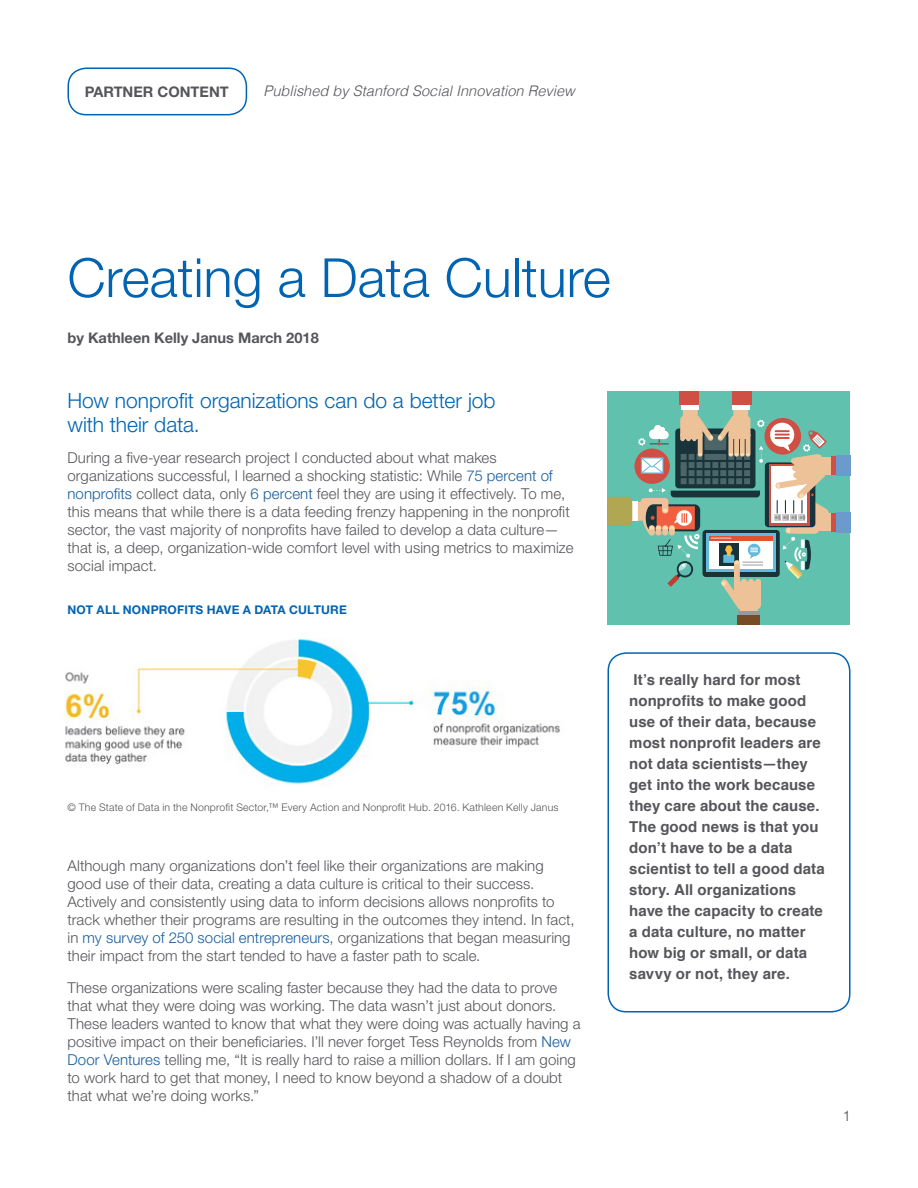
<style>
.page{position:relative;width:918px;height:1188px;background:#fff}
.page>*{position:absolute;margin:0;border:0;box-sizing:border-box;transform-origin:0 0}
.t1{font:300 54px "Helvetica Neue LT";color:#0164b2}
.Body-new{font:300 21px/24px "Helvetica Neue LT";letter-spacing:-.005em;color:#0164b2}
.Body-new-2{font:300 15px/18px "Helvetica Neue LT";letter-spacing:.005em;color:#55565a}
.Body-new-3{font:700 15px/21px "Helvetica";letter-spacing:.005em;color:#55565a}
.Body-new-4{font:700 14.7px "Helvetica Neue LT";color:#55565a}
.Body-new-5{font:italic 300 14.7px "Helvetica";color:#55565a}
.t2{font:300 14.7px "Helvetica";color:#55565a}
.Body-new-6{font:700 12px "Helvetica Neue LT";letter-spacing:.015em;color:#0164b2}
.Body-new-7{font:300 10.5px "Helvetica Neue LT";letter-spacing:.02em;color:#55565a}
.s1{color:#175d9e}
</style>
<div class="page">
<div style="left:608px;top:652px;width:242px;height:360px;border:2px solid #0164b2;border-radius:18px"></div>
<div style="left:68px;top:68px;width:179px;height:47px;border:2px solid #0164b2;border-radius:18px"></div>
<img style="left:65px;top:639px;width:495px;height:145px">
<div style="left:608px;top:392px;width:242px;height:233px;background:#5fc1ae"></div>
<div style="left:737px;top:615px;width:23px;height:10px;background:#754c24"></div>
<div style="left:681px;top:404px;width:18px;height:6px;background:#fff"></div>
<div style="left:679px;top:392px;width:20px;height:13px;background:#d04f44"></div>
<div style="left:733px;top:404px;width:17px;height:6px;background:#fff"></div>
<div style="left:733px;top:392px;width:19px;height:13px;background:#d04f44"></div>
<div style="left:816px;top:457px;width:24px;height:18px;background:#edc298"></div>
<div style="left:831px;top:456px;width:6px;height:19px;background:#d04f44"></div>
<div style="left:836px;top:455px;width:14px;height:20px;background:#6a9bcc"></div>
<div style="left:817px;top:513px;width:24px;height:18px;background:#edc298"></div>
<div style="left:831px;top:513px;width:6px;height:19px;background:#d04f44"></div>
<div style="left:836px;top:512px;width:14px;height:20px;background:#6a9bcc"></div>
<svg style="left:608px;top:406px;width:221px;height:209px"></svg>
<p class="Body-new-4" style="left:85px;top:83px;width:146px">PARTNER CONTENT</p>
<p class="Body-new-5" style="left:264px;top:78px;width:313px">Published by Stanford Social Innovation Review</p>
<p class="t1" style="left:68px;top:245px;width:545px">Creating a Data Culture</p>
<p class="Body-new-4" style="left:68px;top:329px;width:253px">by Kathleen Kelly Janus March 2018</p>
<p class="Body-new" style="left:68px;top:388px;width:430px">How nonprofit organizations can do a better job with their data.</p>
<p class="Body-new-2" style="left:68px;top:449px;width:508px">During a five-year research project I conducted about what makes organizations successful, I learned a shocking statistic: While <span class="s1">75 percent of nonprofits</span> collect data, only <span class="s1">6 percent</span> feel they are using it effectively. To me, this means that while there is a data feeding frenzy happening in the nonprofit sector, the vast majority of nonprofits have failed to develop a data culture— that is, a deep, organization-wide comfort level with using metrics to maximize social impact.</p>
<p class="Body-new-6" style="left:68px;top:602px;width:281px">NOT ALL NONPROFITS HAVE A DATA CULTURE</p>
<p class="Body-new-7" style="left:68px;top:801px;width:493px">© The State of Data in the Nonprofit Sector,™ Every Action and Nonprofit Hub. 2016. Kathleen Kelly Janus</p>
<p class="Body-new-2" style="left:68px;top:857px;width:509px">Although many organizations don’t feel like their organizations are making good use of their data, creating a data culture is critical to their success.<br>Actively and consistently using data to inform decisions allows nonprofits to track whether their programs are resulting in the outcomes they intend. In fact, in <span class="s1">my survey of 250 social entrepreneurs</span>, organizations that began measuring their impact from the start tended to have a faster path to scale.</p>
<p class="Body-new-2" style="left:68px;top:978px;width:515px">These organizations were scaling faster because they had the data to prove that what they were doing was working. The data wasn’t just about donors.<br>These leaders wanted to know that what they were doing was actually having a positive impact on their beneficiaries. I’ll never forget Tess Reynolds from <span class="s1">New Door Ventures</span> telling me, “It is really hard to raise a million dollars. If I am going to work hard to get that money, I need to know beyond a shadow of a doubt that what we’re doing works.”</p>
<p class="Body-new-3" style="left:629px;top:670px;width:197px">It’s really hard for most nonprofits to make good use of their data, because most nonprofit leaders are not data scientists—they get into the work because they care about the cause.<br>The good news is that you don’t have to be a data scientist to tell a good data story. All organizations have the capacity to create a data culture, no matter how big or small, or data savvy or not, they are.</p>
<p class="t2" style="left:842px;top:1103px;width:10px">1</p>
</div>
